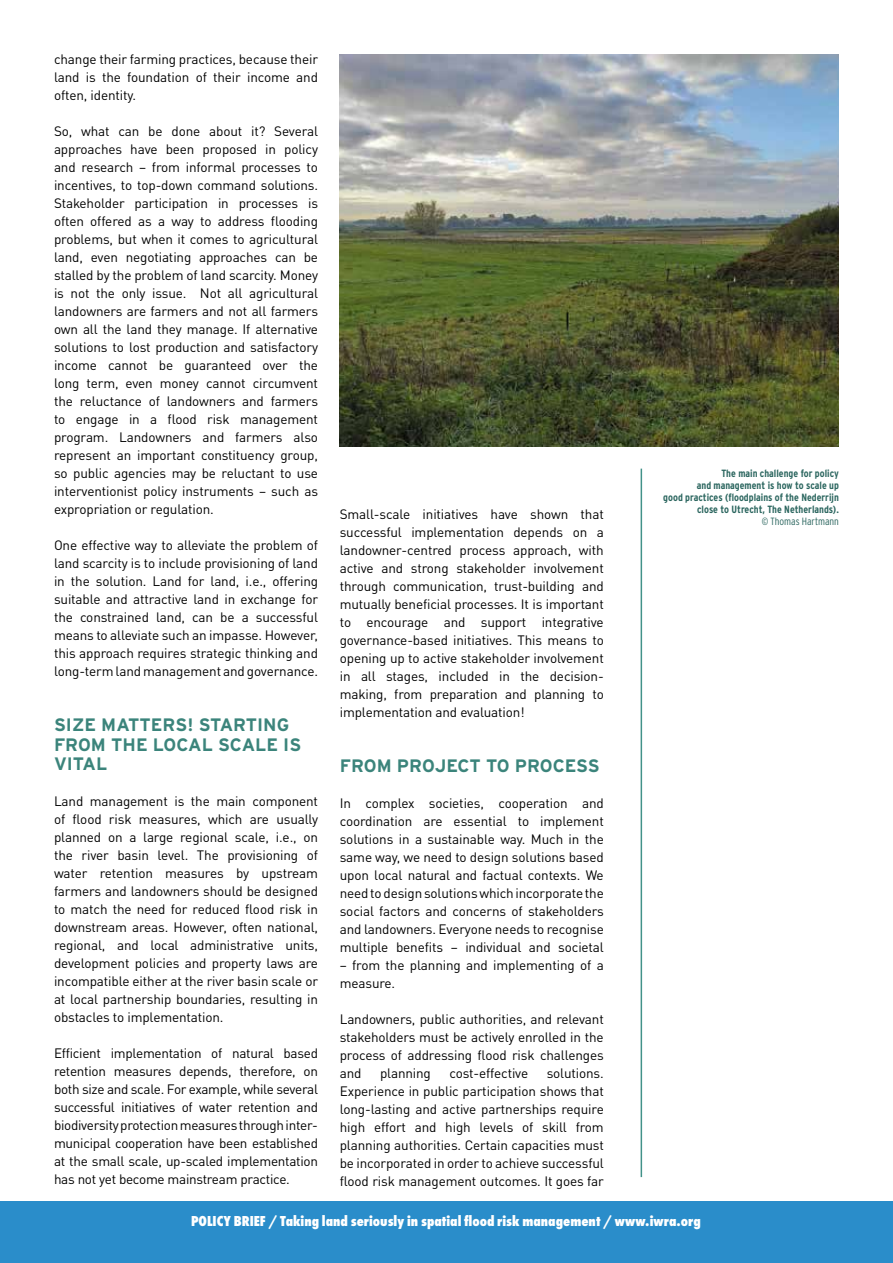
<style>
.page{position:relative;width:893px;height:1263px;background:#fff}
.page>*{position:absolute;margin:0;border:0;box-sizing:border-box;transform-origin:0 0}
.t1{font:700 18px/19.5px "Interstate";color:#3b847b}
.t2{font:800 condensed 15px "Futura T";color:#fff}
.t3{font:13.5px/18px "DIN Pro";letter-spacing:-.01em;color:#000;text-align:justify}
.t4{font:700 condensed 10.5px/12px "Interstate";color:#2a655e;text-align:right}
.t5{font:300 condensed 10.5px "Interstate";color:#2a655e}
</style>
<div class="page">
<hr style="left:641px;top:469px;width:1px;height:708px;background:#429289">
<img style="left:340px;top:54px;width:499px;height:392px">
<div style="left:0;top:1201px;width:893px;height:62px;background:#2a8dca"></div>
<p class="t3" style="left:54px;top:48px;width:266px">change their farming practices, because their land is the foundation of their income and often, identity.</p>
<p class="t3" style="left:54px;top:120px;width:266px">So, what can be done about it? Several approaches have been proposed in policy and research – from informal processes to incentives, to top-down command solutions.<br>Stakeholder participation in processes is often offered as a way to address flooding problems, but when it comes to agricultural land, even negotiating approaches can be stalled by the problem of land scarcity. Money is not the only issue. Not all agricultural landowners are farmers and not all farmers own all the land they manage. If alternative solutions to lost production and satisfactory income cannot be guaranteed over the long term, even money cannot circumvent the reluctance of landowners and farmers to engage in a flood risk management program. Landowners and farmers also represent an important constituency group, so public agencies may be reluctant to use interventionist policy instruments – such as expropriation or regulation.</p>
<p class="t3" style="left:54px;top:534px;width:266px">One effective way to alleviate the problem of land scarcity is to include provisioning of land in the solution. Land for land, i.e., offering suitable and attractive land in exchange for the constrained land, can be a successful means to alleviate such an impasse. However, this approach requires strategic thinking and long-term land management and governance.</p>
<h1 class="t1" style="left:54px;top:715px;width:249px">SIZE MATTERS! STARTING<br>FROM THE LOCAL SCALE IS<br>VITAL</h1>
<p class="t3" style="left:54px;top:791px;width:266px">Land management is the main component of flood risk measures, which are usually planned on a large regional scale, i.e., on the river basin level. The provisioning of water retention measures by upstream farmers and landowners should be designed to match the need for reduced flood risk in downstream areas. However, often national, regional, and local administrative units, development policies and property laws are incompatible either at the river basin scale or at local partnership boundaries, resulting in obstacles to implementation.</p>
<p class="t3" style="left:54px;top:1043px;width:266px">Efficient implementation of natural based retention measures depends, therefore, on both size and scale. For example, while several successful initiatives of water retention and biodiversity protection measures through inter&shy;municipal cooperation have been established at the small scale, up-scaled implementation has not yet become mainstream practice.</p>
<p class="t4" style="left:663px;top:467px;width:177px">The main challenge for policy<br>and management is how to scale up<br>good practices (floodplains of the Nederrijn close to Utrecht, The Netherlands).</p>
<p class="t5" style="left:762px;top:515px;width:79px">© Thomas Hartmann</p>
<p class="t3" style="left:340px;top:503px;width:266px">Small-scale initiatives have shown that successful implementation depends on a landowner-centred process approach, with active and strong stakeholder involvement through communication, trust-building and mutually beneficial processes. It is important to encourage and support integrative governance-based initiatives. This means to opening up to active stakeholder involvement in all stages, included in the decision&shy;making, from preparation and planning to implementation and evaluation!</p>
<h1 class="t1" style="left:340px;top:756px;width:262px">FROM PROJECT TO PROCESS</h1>
<p class="t3" style="left:340px;top:793px;width:266px">In complex societies, cooperation and coordination are essential to implement solutions in a sustainable way. Much in the same way, we need to design solutions based upon local natural and factual contexts. We need to design solutions which incorporate the social factors and concerns of stakeholders and landowners. Everyone needs to recognise multiple benefits – individual and societal</p>
<p class="t3" style="left:340px;top:955px;width:266px">– from the planning and implementing of a measure.</p>
<p class="t3" style="left:340px;top:1009px;width:266px">Landowners, public authorities, and relevant stakeholders must be actively enrolled in the process of addressing flood risk challenges and</p>
<p class="t3" style="left:380px;top:1063px;width:52px">planning</p>
<p class="t3" style="left:449px;top:1063px;width:80px">cost-effective</p>
<p class="t3" style="left:340px;top:1063px;width:266px;text-indent:207px">solutions.<br>Experience in public participation shows that long-lasting and active partnerships require high effort and high levels of skill from planning authorities. Certain capacities must be incorporated in order to achieve successful flood risk management outcomes. It goes far</p>
<p class="t2" style="left:191px;top:1212px;width:511px">POLICY BRIEF / Taking land seriously in spatial flood risk management / www.iwra.org</p>
</div>
